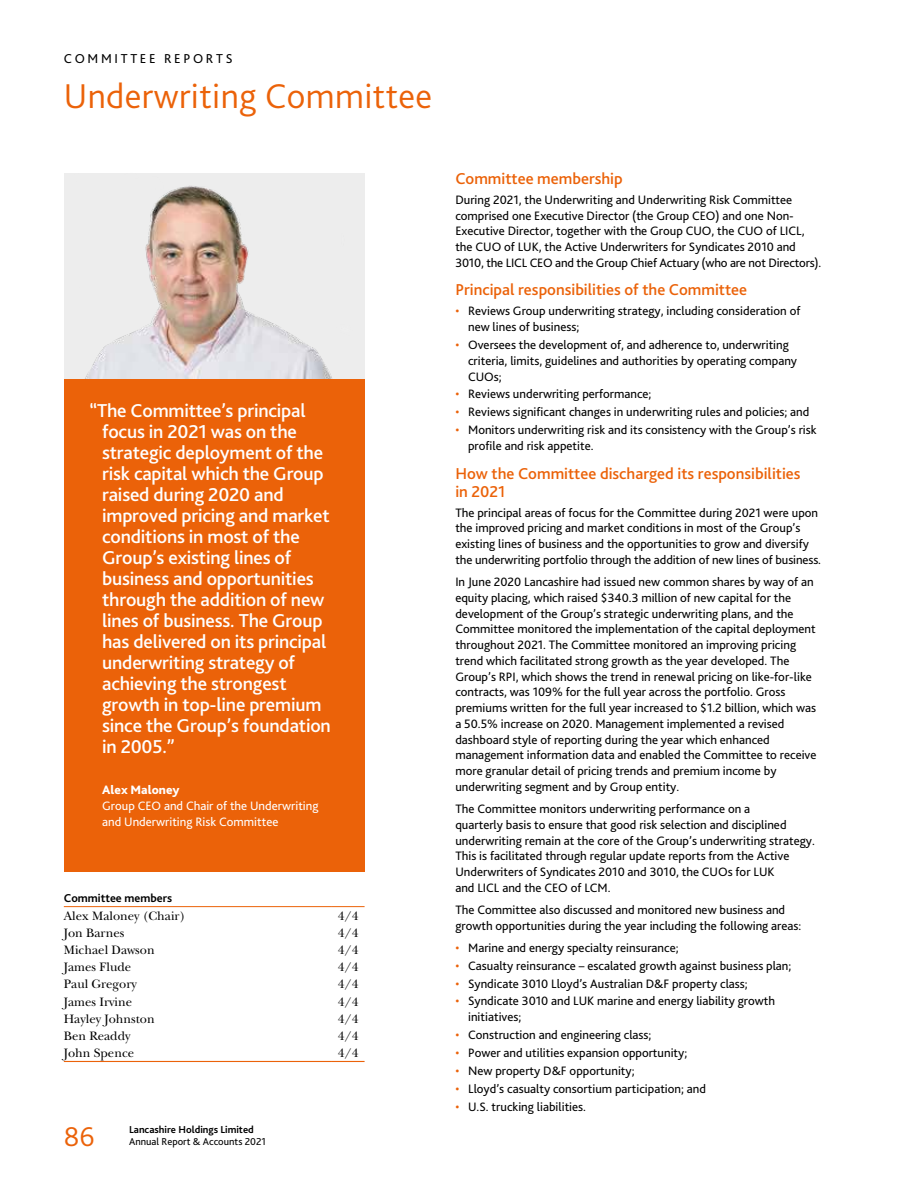
<style>
.page{position:relative;width:915px;height:1191px;background:#fff}
.page>*{position:absolute;margin:0;border:0;box-sizing:border-box;transform-origin:0 0}
.t1{font:300 36px "Bliss 2";letter-spacing:.01em;color:#eb6209}
.t2{font:300 28.5px "Bliss 2";color:#eb6209}
.t3{font:500 19.5px/21px "Bliss 2";letter-spacing:-.01em;color:#fff}
.t4{font:500 16.5px/18px "Bliss 2";color:#eb6209}
.t5{font:13.5px "Bliss 2";letter-spacing:.2em;color:#000}
.t6{font:12.75px/15.8px "Bliss 2";color:#000}
.t7{font:12.75px "New Baskerville Std";color:#000}
.t8{font:12.75px/15.8px "Bliss 2";color:#fff}
.t9{font:800 12.75px "Bliss 2";color:#fff}
.t10{font:700 12px "Bliss 2";color:#000}
.t11{font:700 10.5px "Bliss 2";color:#000}
.t12{font:10.5px "Bliss 2";color:#000}
.s1{color:#eb6209}
</style>
<div class="page">
<div style="left:64px;top:378px;width:300px;height:494px;background:#eb6209"></div>
<hr style="left:64px;top:906px;width:268px;height:1px;background:#eb6209">
<hr style="left:332px;top:906px;width:32px;height:1px;background:#eb6209">
<hr style="left:64px;top:1061px;width:268px;height:1px;background:#eb6209">
<hr style="left:332px;top:1061px;width:32px;height:1px;background:#eb6209">
<img style="left:64px;top:173px;width:300px;height:205px">
<p class="t5" style="left:64px;top:50px;width:170px">COMMITTEE REPORTS</p>
<h1 class="t1" style="left:64px;top:73px;width:370px">Underwriting Committee</h1>
<p class="t3" style="left:102px;top:400px;width:230px;text-indent:-13px">“The Committee’s principal focus in 2021 was on the strategic deployment of the risk capital which the Group raised during 2020 and improved pricing and market conditions in most of the<br>Group’s existing lines of business and opportunities through the addition of new lines of business. The Group has delivered on its principal underwriting strategy of achieving the strongest growth in top-line premium since the Group’s foundation in 2005.”</p>
<p class="t9" style="left:102px;top:782px;width:79px">Alex Maloney</p>
<p class="t8" style="left:102px;top:798px;width:218px">Group CEO and Chair of the Underwriting and Underwriting Risk Committee</p>
<p class="t10" style="left:64px;top:891px;width:110px">Committee members</p>
<p class="t7" style="left:64px;top:908px;width:123px">Alex Maloney (Chair)</p>
<p class="t7" style="left:338px;top:908px;width:22px">4/4</p>
<p class="t7" style="left:64px;top:925px;width:62px">Jon Barnes</p>
<p class="t7" style="left:338px;top:925px;width:22px">4/4</p>
<p class="t7" style="left:64px;top:942px;width:92px">Michael Dawson</p>
<p class="t7" style="left:338px;top:942px;width:22px">4/4</p>
<p class="t7" style="left:64px;top:959px;width:69px">James Flude</p>
<p class="t7" style="left:338px;top:959px;width:22px">4/4</p>
<p class="t7" style="left:64px;top:976px;width:74px">Paul Gregory</p>
<p class="t7" style="left:338px;top:976px;width:22px">4/4</p>
<p class="t7" style="left:64px;top:994px;width:70px">James Irvine</p>
<p class="t7" style="left:338px;top:994px;width:22px">4/4</p>
<p class="t7" style="left:64px;top:1011px;width:92px">Hayley Johnston</p>
<p class="t7" style="left:338px;top:1011px;width:22px">4/4</p>
<p class="t7" style="left:64px;top:1028px;width:68px">Ben Readdy</p>
<p class="t7" style="left:338px;top:1028px;width:22px">4/4</p>
<p class="t7" style="left:64px;top:1045px;width:72px">John Spence</p>
<p class="t7" style="left:338px;top:1045px;width:22px">4/4</p>
<h2 class="t2" style="left:64px;top:1118px;width:32px">86</h2>
<p class="t11" style="left:129px;top:1123px;width:126px">Lancashire Holdings Limited</p>
<p class="t12" style="left:129px;top:1135px;width:138px">Annual Report &amp; Accounts 2021</p>
<p class="t4" style="left:455px;top:169px;width:169px">Committee membership</p>
<p class="t6" style="left:455px;top:192px;width:367px">During 2021, the Underwriting and Underwriting Risk Committee comprised one Executive Director (the Group CEO) and one Non-Executive Director, together with the Group CUO, the CUO of LICL, the CUO of LUK, the Active Underwriters for Syndicates 2010 and 3010, the LICL CEO and the Group Chief Actuary (who are not Directors).</p>
<p class="t4" style="left:455px;top:281px;width:293px">Principal responsibilities of the Committee</p>
<p class="t6" style="left:468px;top:303px;width:333px;text-indent:-13px"><span class="s1">•</span> Reviews Group underwriting strategy, including consideration of new lines of business;</p>
<p class="t6" style="left:468px;top:337px;width:330px;text-indent:-13px"><span class="s1">•</span> Oversees the development of, and adherence to, underwriting criteria, limits, guidelines and authorities by operating company<br>CUOs;</p>
<p class="t6" style="left:455px;top:386px;width:197px"><span class="s1">•</span> Reviews underwriting performance;</p>
<p class="t6" style="left:455px;top:404px;width:355px"><span class="s1">•</span> Reviews significant changes in underwriting rules and policies; and</p>
<p class="t6" style="left:468px;top:422px;width:350px;text-indent:-13px"><span class="s1">•</span> Monitors underwriting risk and its consistency with the Group’s risk profile and risk appetite.</p>
<p class="t4" style="left:455px;top:464px;width:346px">How the Committee discharged its responsibilities in 2021</p>
<p class="t6" style="left:455px;top:504px;width:367px">The principal areas of focus for the Committee during 2021 were upon the improved pricing and market conditions in most of the Group’s existing lines of business and the opportunities to grow and diversify the underwriting portfolio through the addition of new lines of business.</p>
<p class="t6" style="left:455px;top:574px;width:362px">In June 2020 Lancashire had issued new common shares by way of an equity placing, which raised $340.3 million of new capital for the development of the Group’s strategic underwriting plans, and the Committee monitored the implementation of the capital deployment throughout 2021. The Committee monitored an improving pricing trend which facilitated strong growth as the year developed. The Group’s RPI, which shows the trend in renewal pricing on like-for-like contracts, was 109% for the full year across the portfolio. Gross premiums written for the full year increased to $1.2 billion, which was a 50.5% increase on 2020. Management implemented a revised dashboard style of reporting during the year which enhanced management information data and enabled the Committee to receive more granular detail of pricing trends and premium income by underwriting segment and by Group entity.</p>
<p class="t6" style="left:455px;top:801px;width:361px">The Committee monitors underwriting performance on a<br>quarterly basis to ensure that good risk selection and disciplined underwriting remain at the core of the Group’s underwriting strategy.<br>This is facilitated through regular update reports from the Active Underwriters of Syndicates 2010 and 3010, the CUOs for LUK<br>and LICL and the CEO of LCM.</p>
<p class="t6" style="left:455px;top:901px;width:347px">The Committee also discussed and monitored new business and growth opportunities during the year including the following areas:</p>
<p class="t6" style="left:455px;top:939px;width:225px"><span class="s1">•</span> Marine and energy specialty reinsurance;</p>
<p class="t6" style="left:455px;top:957px;width:337px"><span class="s1">•</span> Casualty reinsurance – escalated growth against business plan;</p>
<p class="t6" style="left:455px;top:975px;width:294px"><span class="s1">•</span> Syndicate 3010 Lloyd’s Australian D&amp;F property class;</p>
<p class="t6" style="left:468px;top:993px;width:308px;text-indent:-13px"><span class="s1">•</span> Syndicate 3010 and LUK marine and energy liability growth initiatives;</p>
<p class="t6" style="left:455px;top:1027px;width:197px"><span class="s1">•</span> Construction and engineering class;</p>
<p class="t6" style="left:455px;top:1044px;width:233px"><span class="s1">•</span> Power and utilities expansion opportunity;</p>
<p class="t6" style="left:455px;top:1062px;width:181px"><span class="s1">•</span> New property D&amp;F opportunity;</p>
<p class="t6" style="left:455px;top:1080px;width:252px"><span class="s1">•</span> Lloyd’s casualty consortium participation; and</p>
<p class="t6" style="left:455px;top:1098px;width:132px"><span class="s1">•</span> U.S. trucking liabilities.</p>
</div>
